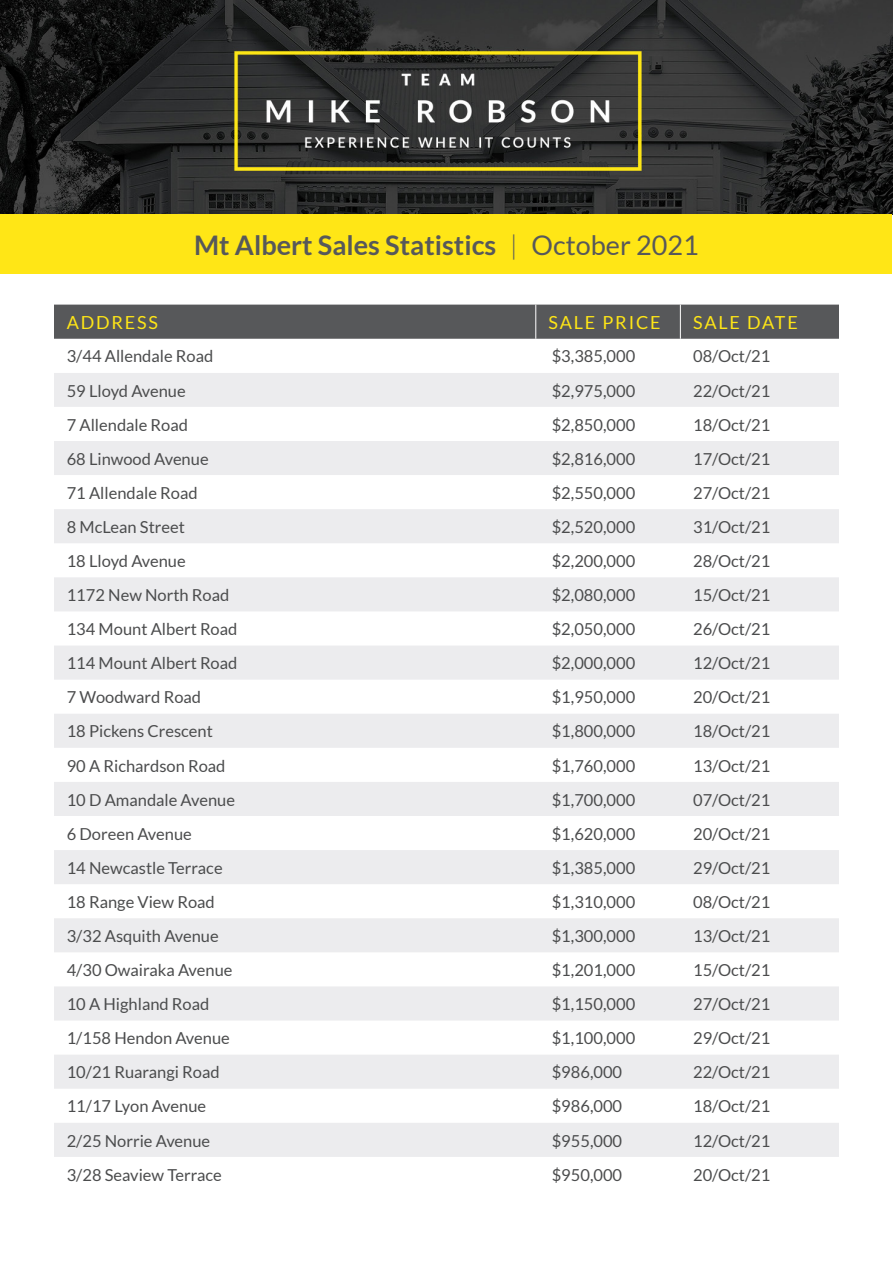
<style>
.page{position:relative;width:893px;height:1263px;background:#fff}
.page>*{position:absolute;margin:0;border:0;box-sizing:border-box;transform-origin:0 0}
.t1{font:700 27px "Lato";color:#57585a}
.t2{font:18px "Lato";letter-spacing:.1em;color:#ffe616}
.t3{font:16.5px "Lato";color:#4b4c4d}
.s1{font-weight:300}
.s2{font-weight:400}
</style>
<div class="page">
<img style="left:0;top:0;width:893px;height:215px">
<div style="left:54px;top:373px;width:785px;height:34px;background:#ececee"></div>
<div style="left:54px;top:441px;width:785px;height:34px;background:#ececee"></div>
<svg style="left:54px;top:509px;width:785px;height:648px;fill:#ececee"></svg>
<div style="left:54px;top:305px;width:785px;height:34px;background:#57585a"></div>
<hr style="left:535px;top:305px;width:1px;height:34px;background:#fff">
<hr style="left:680px;top:305px;width:1px;height:34px;background:#fff">
<div style="left:1px;top:214px;width:891px;height:59px;background:#ffe616"></div>
<p class="t1" style="left:194px;top:229px;width:506px">Mt Albert Sales Statistics <span class="s1">|</span> <span class="s2">October 2021</span></p>
<p class="t2" style="left:67px;top:312px;width:93px">ADDRESS</p>
<p class="t2" style="left:549px;top:312px;width:114px">SALE PRICE</p>
<p class="t2" style="left:693px;top:312px;width:106px">SALE DATE</p>
<p class="t3" style="left:67px;top:347px;width:148px">3/44 Allendale Road</p>
<p class="t3" style="left:552px;top:347px;width:85px">$3,385,000</p>
<p class="t3" style="left:693px;top:347px;width:79px">08/Oct/21</p>
<p class="t3" style="left:67px;top:381px;width:121px">59 Lloyd Avenue</p>
<p class="t3" style="left:552px;top:381px;width:85px">$2,975,000</p>
<p class="t3" style="left:693px;top:381px;width:79px">22/Oct/21</p>
<p class="t3" style="left:67px;top:415px;width:123px">7 Allendale Road</p>
<p class="t3" style="left:552px;top:415px;width:85px">$2,850,000</p>
<p class="t3" style="left:693px;top:415px;width:79px">18/Oct/21</p>
<p class="t3" style="left:67px;top:449px;width:143px">68 Linwood Avenue</p>
<p class="t3" style="left:552px;top:449px;width:85px">$2,816,000</p>
<p class="t3" style="left:693px;top:449px;width:79px">17/Oct/21</p>
<p class="t3" style="left:67px;top:484px;width:132px">71 Allendale Road</p>
<p class="t3" style="left:552px;top:484px;width:85px">$2,550,000</p>
<p class="t3" style="left:693px;top:484px;width:79px">27/Oct/21</p>
<p class="t3" style="left:67px;top:518px;width:120px">8 McLean Street</p>
<p class="t3" style="left:552px;top:518px;width:85px">$2,520,000</p>
<p class="t3" style="left:693px;top:518px;width:79px">31/Oct/21</p>
<p class="t3" style="left:67px;top:552px;width:121px">18 Lloyd Avenue</p>
<p class="t3" style="left:552px;top:552px;width:85px">$2,200,000</p>
<p class="t3" style="left:693px;top:552px;width:79px">28/Oct/21</p>
<p class="t3" style="left:67px;top:586px;width:164px">1172 New North Road</p>
<p class="t3" style="left:552px;top:586px;width:85px">$2,080,000</p>
<p class="t3" style="left:693px;top:586px;width:79px">15/Oct/21</p>
<p class="t3" style="left:67px;top:620px;width:172px">134 Mount Albert Road</p>
<p class="t3" style="left:552px;top:620px;width:85px">$2,050,000</p>
<p class="t3" style="left:693px;top:620px;width:79px">26/Oct/21</p>
<p class="t3" style="left:67px;top:654px;width:172px">114 Mount Albert Road</p>
<p class="t3" style="left:552px;top:654px;width:85px">$2,000,000</p>
<p class="t3" style="left:693px;top:654px;width:79px">12/Oct/21</p>
<p class="t3" style="left:67px;top:688px;width:136px">7 Woodward Road</p>
<p class="t3" style="left:552px;top:688px;width:85px">$1,950,000</p>
<p class="t3" style="left:693px;top:688px;width:79px">20/Oct/21</p>
<p class="t3" style="left:67px;top:722px;width:148px">18 Pickens Crescent</p>
<p class="t3" style="left:552px;top:722px;width:85px">$1,800,000</p>
<p class="t3" style="left:693px;top:722px;width:79px">18/Oct/21</p>
<p class="t3" style="left:67px;top:756px;width:160px">90 A Richardson Road</p>
<p class="t3" style="left:552px;top:756px;width:85px">$1,760,000</p>
<p class="t3" style="left:693px;top:756px;width:79px">13/Oct/21</p>
<p class="t3" style="left:67px;top:790px;width:170px">10 D Amandale Avenue</p>
<p class="t3" style="left:552px;top:790px;width:85px">$1,700,000</p>
<p class="t3" style="left:693px;top:790px;width:79px">07/Oct/21</p>
<p class="t3" style="left:67px;top:824px;width:127px">6 Doreen Avenue</p>
<p class="t3" style="left:552px;top:824px;width:85px">$1,620,000</p>
<p class="t3" style="left:693px;top:824px;width:79px">20/Oct/21</p>
<p class="t3" style="left:67px;top:859px;width:157px">14 Newcastle Terrace</p>
<p class="t3" style="left:552px;top:859px;width:85px">$1,385,000</p>
<p class="t3" style="left:693px;top:859px;width:79px">29/Oct/21</p>
<p class="t3" style="left:67px;top:893px;width:150px">18 Range View Road</p>
<p class="t3" style="left:552px;top:893px;width:85px">$1,310,000</p>
<p class="t3" style="left:693px;top:893px;width:79px">08/Oct/21</p>
<p class="t3" style="left:67px;top:927px;width:153px">3/32 Asquith Avenue</p>
<p class="t3" style="left:552px;top:927px;width:85px">$1,300,000</p>
<p class="t3" style="left:693px;top:927px;width:79px">13/Oct/21</p>
<p class="t3" style="left:67px;top:961px;width:167px">4/30 Owairaka Avenue</p>
<p class="t3" style="left:552px;top:961px;width:85px">$1,201,000</p>
<p class="t3" style="left:693px;top:961px;width:79px">15/Oct/21</p>
<p class="t3" style="left:67px;top:995px;width:144px">10 A Highland Road</p>
<p class="t3" style="left:552px;top:995px;width:85px">$1,150,000</p>
<p class="t3" style="left:693px;top:995px;width:79px">27/Oct/21</p>
<p class="t3" style="left:67px;top:1029px;width:165px">1/158 Hendon Avenue</p>
<p class="t3" style="left:552px;top:1029px;width:85px">$1,100,000</p>
<p class="t3" style="left:693px;top:1029px;width:79px">29/Oct/21</p>
<p class="t3" style="left:67px;top:1063px;width:154px">10/21 Ruarangi Road</p>
<p class="t3" style="left:552px;top:1063px;width:72px">$986,000</p>
<p class="t3" style="left:693px;top:1063px;width:79px">22/Oct/21</p>
<p class="t3" style="left:67px;top:1097px;width:141px">11/17 Lyon Avenue</p>
<p class="t3" style="left:552px;top:1097px;width:72px">$986,000</p>
<p class="t3" style="left:693px;top:1097px;width:79px">18/Oct/21</p>
<p class="t3" style="left:67px;top:1131px;width:145px">2/25 Norrie Avenue</p>
<p class="t3" style="left:552px;top:1131px;width:72px">$955,000</p>
<p class="t3" style="left:693px;top:1131px;width:79px">12/Oct/21</p>
<p class="t3" style="left:67px;top:1165px;width:157px">3/28 Seaview Terrace</p>
<p class="t3" style="left:552px;top:1165px;width:72px">$950,000</p>
<p class="t3" style="left:693px;top:1165px;width:79px">20/Oct/21</p>
</div>
